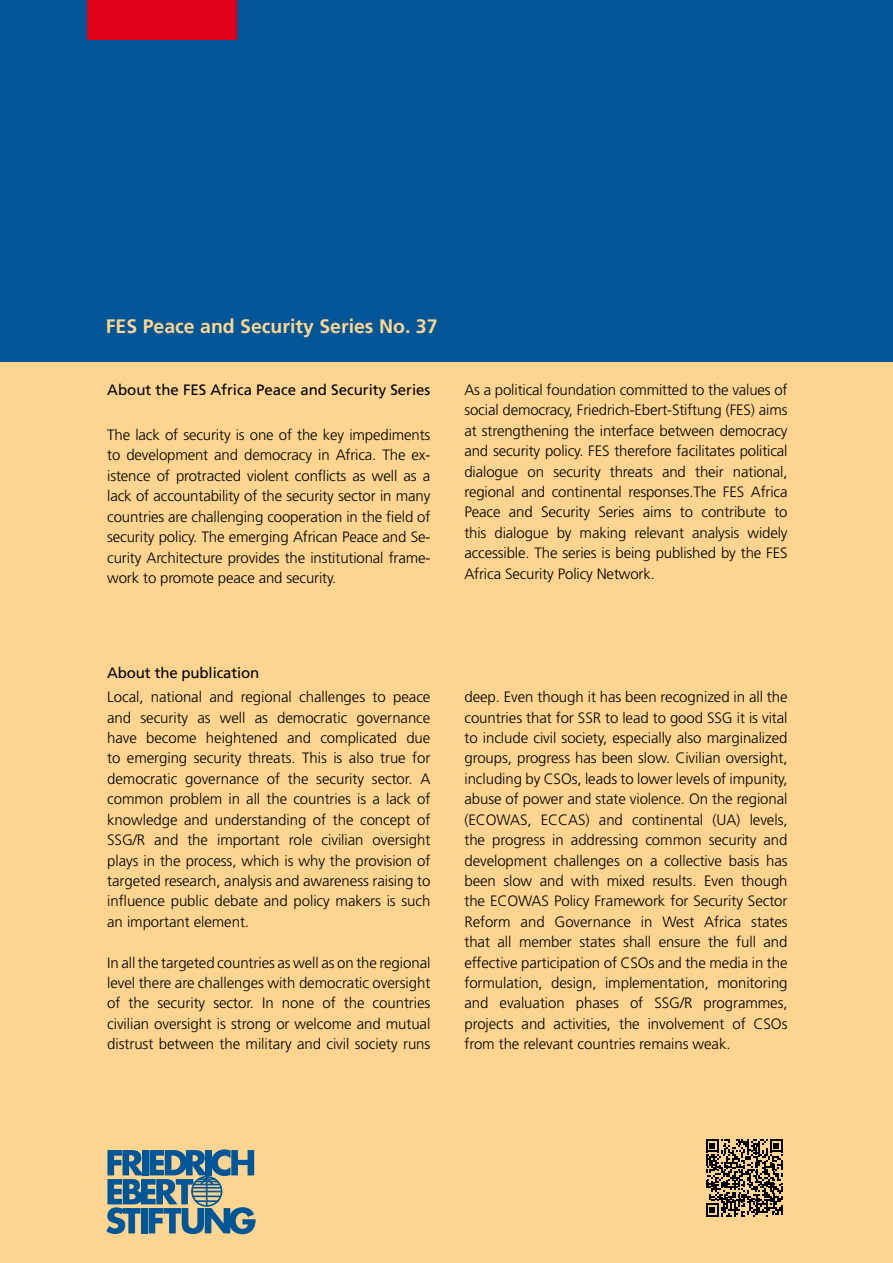
<style>
.page{position:relative;width:893px;height:1263px;background:#fff}
.page>*{position:absolute;margin:0;border:0;box-sizing:border-box;transform-origin:0 0}
.t1{font:700 19.5px "Frutiger LT Std";color:#fdd590}
.t2{font:300 15px/20.4px "Frutiger LT Std";letter-spacing:-.005em;color:#000;text-align:justify}
.t3{font:15px "Frutiger LT Std";color:#000}
</style>
<div class="page">
<div style="left:0;top:362px;width:893px;height:901px;background:#fdd590"></div>
<div style="left:0;top:0;width:893px;height:362px;background:#005697"></div>
<div style="left:87px;top:0;width:150px;height:40px;background:#e2001a"></div>
<svg style="left:106px;top:1149px;width:150px;height:85px;background:#6d8c93"></svg>
<svg style="left:706px;top:1139px;width:77px;height:77px;background:#786544"></svg>
<h1 class="t1" style="left:106px;top:314px;width:333px">FES Peace and Security Series No. 37</h1>
<p class="t3" style="left:107px;top:381px;width:84px">About the FES</p>
<p class="t3" style="left:210px;top:381px;width:221px">Africa Peace and Security Series</p>
<p class="t2" style="left:107px;top:425px;width:325px">The lack of security is one of the key impediments to development and democracy in Africa. The ex&shy;istence of protracted violent conflicts as well as a lack of accountability of the security sector in many countries are challenging cooperation in the field of security policy. The emerging African Peace and Se&shy;curity Architecture provides the institutional frame&shy;work to promote peace and security.</p>
<p class="t2" style="left:464px;top:380px;width:325px">As a political foundation committed to the values of social democracy, Friedrich-Ebert-Stiftung (FES) aims at strengthening the interface between democracy and security policy. FES therefore facilitates political dialogue on security threats and their national, regional and continental responses.The FES Africa Peace and Security Series aims to contribute to this dialogue by making relevant analysis widely accessible. The series is being published by the FES Africa Security Policy Network.</p>
<p class="t3" style="left:107px;top:664px;width:154px">About the publication</p>
<p class="t2" style="left:107px;top:687px;width:325px">Local, national and regional challenges to peace and security as well as democratic governance have become heightened and complicated due to emerging security threats. This is also true for democratic governance of the security sector. A common problem in all the countries is a lack of knowledge and understanding of the concept of SSG/R and the important role civilian oversight plays in the process, which is why the provision of targeted research, analysis and awareness raising to influence public debate and policy makers is such an important element.</p>
<p class="t2" style="left:107px;top:952px;width:325px">In all the targeted countries as well as on the regional level there are challenges with democratic oversight of the security sector. In none of the countries civilian oversight is strong or welcome and mutual distrust between the military and civil society runs</p>
<p class="t2" style="left:464px;top:687px;width:325px">deep. Even though it has been recognized in all the countries that for SSR to lead to good SSG it is vital to include civil society, especially also marginalized groups, progress has been slow. Civilian oversight, including by CSOs, leads to lower levels of impunity, abuse of power and state violence. On the regional (ECOWAS, ECCAS) and continental (UA) levels, the progress in addressing common security and development challenges on a collective basis has been slow and with mixed results. Even though the ECOWAS Policy Framework for Security Sector Reform and Governance in West Africa states that all member states shall ensure the full and effective participation of CSOs and the media in the formulation, design, implementation, monitoring and evaluation phases of SSG/R programmes, projects and activities, the involvement of CSOs from the relevant countries remains weak.</p>
</div>
